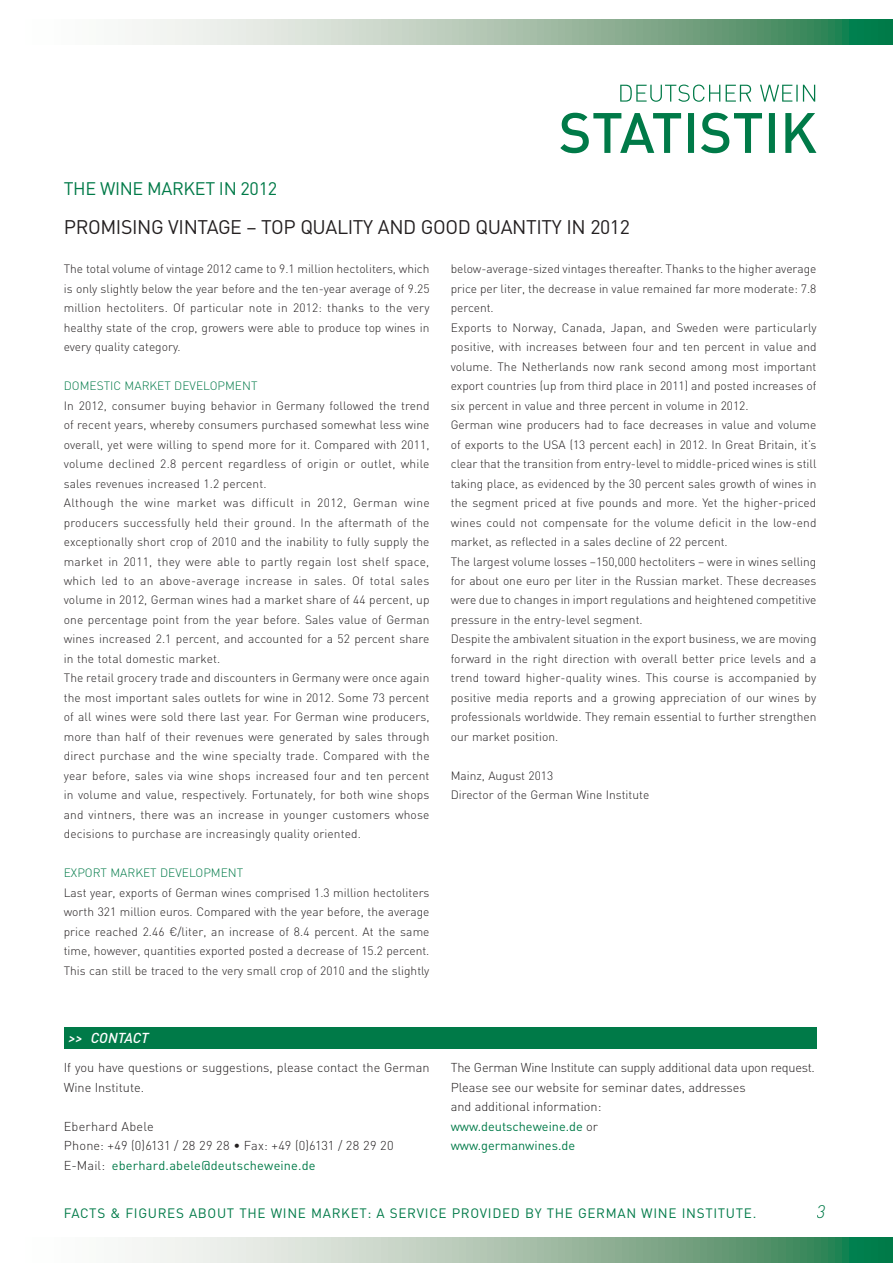
<style>
.page{position:relative;width:893px;height:1263px;background:#fff}
.page>*{position:absolute;margin:0;border:0;box-sizing:border-box;transform-origin:0 0}
.t1{font:19.5px "DIN";letter-spacing:-.02em;color:#231f20}
.t2{font:18px "DIN";letter-spacing:-.02em;color:#007a48}
.t3{font:italic 300 18px "DIN";color:#007a48}
.t4{font:italic 500 14.25px "DIN";letter-spacing:-.005em;color:#fff}
.t5{font:13.5px "DIN";letter-spacing:.05em;color:#007a48}
.t6{font:300 12.75px/19.5px "DIN";color:#231f20}
.t7{font:300 12px/19.5px "DIN";letter-spacing:.005em;color:#231f20}
.t8{font:300 12px "DIN";color:#007a48}
.s1{font-weight:400;color:#007a48}
</style>
<div class="page">
<svg style="left:132px;top:1237px;width:760px;height:26px;background:#9dbea8"></svg>
<svg style="left:132px;top:19px;width:760px;height:26px;background:#9dbea8"></svg>
<svg style="left:620px;top:85px;width:195px;height:17px"></svg>
<svg style="left:560px;top:113px;width:256px;height:40px"></svg>
<div style="left:64px;top:1027px;width:752px;height:21px;background:#007a48"></div>
<h2 class="t2" style="left:64px;top:182px;width:215px">THE WINE MARKET IN 2012</h2>
<h1 class="t1" style="left:64px;top:220px;width:567px">PROMISING VINTAGE – TOP QUALITY AND GOOD QUANTITY IN 2012</h1>
<p class="t7" style="left:64px;top:261px;width:367px;text-align:justify">The total volume of vintage 2012 came to 9.1 million hectoliters, which is only slightly below the year before and the ten-year average of 9.25 million hectoliters. Of particular note in 2012: thanks to the very healthy state of the crop, growers were able to produce top wines in every quality category.</p>
<p class="t8" style="left:64px;top:382px;width:195px">DOMESTIC MARKET DEVELOPMENT</p>
<p class="t7" style="left:64px;top:397px;width:367px">In 2012, consumer buying behavior in Germany followed the trend of recent years, whereby consumers purchased somewhat less wine overall, yet were willing to spend more for it. Compared with 2011, volume declined 2.8 percent regardless of origin or outlet, while sales revenues increased 1.2 percent.<br>Although the wine market was difficult in 2012, German wine producers successfully held their ground. In the aftermath of the exceptionally short crop of 2010 and the inability to fully supply the market in 2011, they were able to partly regain lost shelf space, which led to an above-average increase in sales. Of total sales volume in 2012, German wines had a market share of 44 percent, up one percentage point from the year before. Sales value of German wines increased 2.1 percent, and accounted for a 52 percent share in the total domestic market.<br>The retail grocery trade and discounters in Germany were once again the most important sales outlets for wine in 2012. Some 73 percent of all wines were sold there last year. For German wine producers, more than half of their revenues were generated by sales through direct purchase and the wine specialty trade. Compared with the year before, sales via wine shops increased four and ten percent in volume and value, respectively. Fortunately, for both wine shops and vintners, there was an increase in younger customers whose decisions to purchase are increasingly quality oriented.</p>
<p class="t8" style="left:64px;top:869px;width:181px">EXPORT MARKET DEVELOPMENT</p>
<p class="t7" style="left:64px;top:884px;width:367px;text-align:justify">Last year, exports of German wines comprised 1.3 million hectoliters worth 321 million euros. Compared with the year before, the average price reached 2.46 €/liter, an increase of 8.4 percent. At the same time, however, quantities exported posted a decrease of 15.2 percent.<br>This can still be traced to the very small crop of 2010 and the slightly</p>
<p class="t7" style="left:450px;top:261px;width:367px">below-average-sized vintages thereafter. Thanks to the higher average price per liter, the decrease in value remained far more moderate: 7.8 percent.<br>Exports to Norway, Canada, Japan, and Sweden were particularly positive, with increases between four and ten percent in value and volume. The Netherlands now rank second among most important export countries (up from third place in 2011) and posted increases of six percent in value and three percent in volume in 2012.<br>German wine producers had to face decreases in value and volume of exports to the USA (13 percent each) in 2012. In Great Britain, it’s clear that the transition from entry-level to middle-priced wines is still taking place, as evidenced by the 30 percent sales growth of wines in the segment priced at five pounds and more. Yet the higher-priced wines could not compensate for the volume deficit in the low-end market, as reflected in a sales decline of 22 percent.<br>The largest volume losses –150,000 hectoliters – were in wines selling for about one euro per liter in the Russian market. These decreases were due to changes in import regulations and heightened competitive pressure in the entry-level segment.<br>Despite the ambivalent situation in the export business, we are moving forward in the right direction with overall better price levels and a trend toward higher-quality wines. This course is accompanied by positive media reports and a growing appreciation of our wines by professionals worldwide. They remain essential to further strengthen our market position.</p>
<p class="t7" style="left:451px;top:767px;width:200px">Mainz, August 2013<br>Director of the German Wine Institute</p>
<p class="t4" style="left:68px;top:1033px;width:82px">&gt;&gt; CONTACT</p>
<p class="t6" style="left:64px;top:1060px;width:367px">If you have questions or suggestions, please contact the German<br>Wine Institute.</p>
<p class="t6" style="left:64px;top:1118px;width:331px">Eberhard Abele<br>Phone: +49 (0)6131 / 28 29 28 • Fax: +49 (0)6131 / 28 29 20<br>E-Mail: <span class="s1">eberhard.abele@deutscheweine.de</span></p>
<p class="t6" style="left:450px;top:1059px;width:366px">The German Wine Institute can supply additional data upon request.<br>Please see our website for seminar dates, addresses<br>and additional information:<br><span class="s1">www.deutscheweine.de</span> or<br><span class="s1">www.germanwines.de</span></p>
<p class="t5" style="left:64px;top:1209px;width:694px">FACTS &amp; FIGURES ABOUT THE WINE MARKET: A SERVICE PROVIDED BY THE GERMAN WINE INSTITUTE.</p>
<h2 class="t3" style="left:816px;top:1206px;width:10px">3</h2>
</div>
